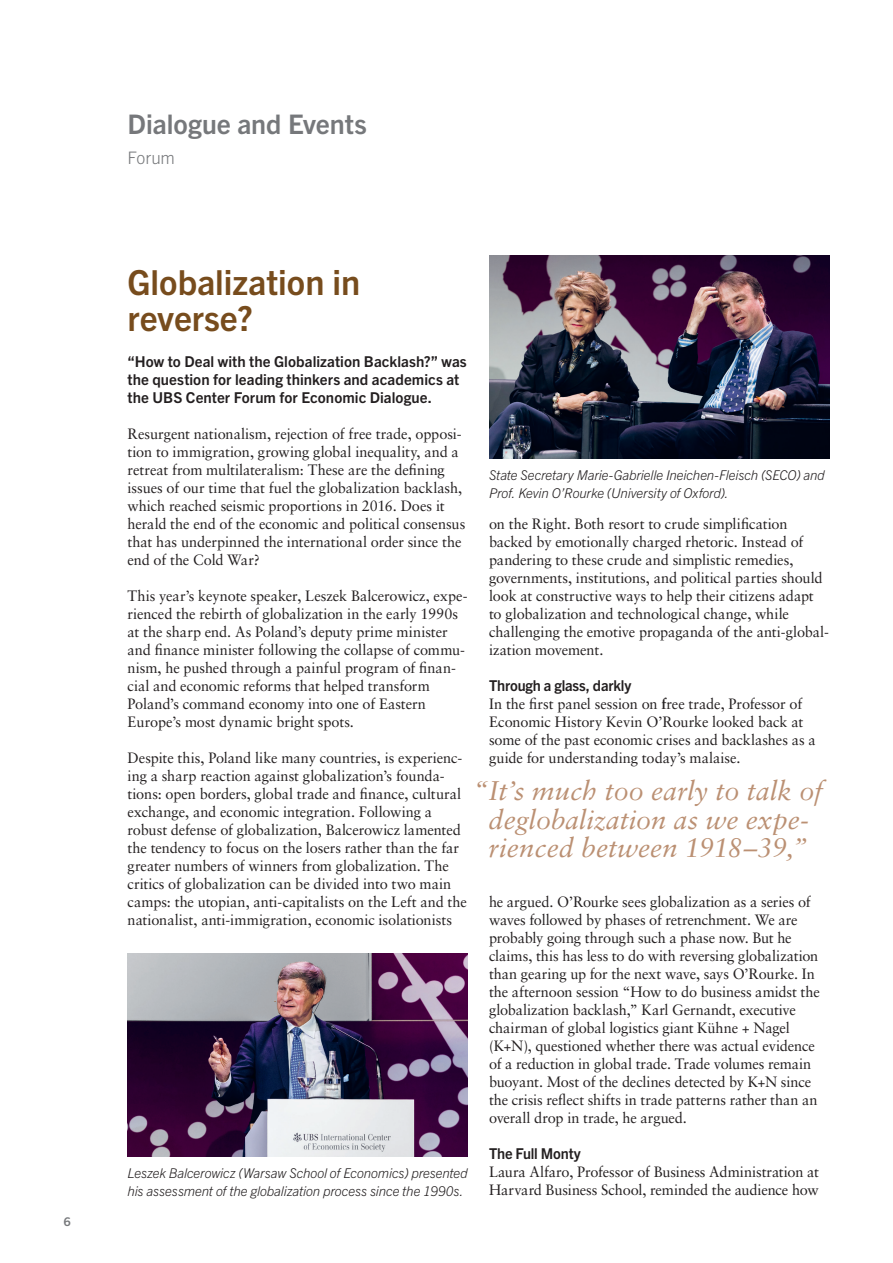
<style>
.page{position:relative;width:893px;height:1263px;background:#fff}
.page>*{position:absolute;margin:0;border:0;box-sizing:border-box;transform-origin:0 0}
.t1{font:700 34.5px/36px "Trade Gothic Next LT Pro";color:#774c1d}
.t2{font:italic 27px/28.5px "Sabon LT Pro";color:#bb9073;text-align:center}
.t3{font:700 27px "Trade Gothic Next LT Pro";color:#76787b}
.t4{font:300 17.25px "Trade Gothic Next LT Pro";letter-spacing:-.01em;color:#76787b}
.t5{font:15px/18px "Sabon LT Pro";letter-spacing:-.005em;color:#231f20}
.t6{font:700 15px/18px "Trade Gothic Next LT Pro";letter-spacing:.005em;color:#231f20}
.t7{font:italic 300 13.5px/18px "Trade Gothic Next LT Pro";letter-spacing:-.01em;color:#231f20}
.t8{font:700 12px "Trade Gothic Next LT Pro";color:#76787b}
.s1{font-weight:700}
</style>
<div class="page">
<img style="left:489px;top:256px;width:340px;height:203px">
<img style="left:128px;top:954px;width:340px;height:203px">
<p class="t8" style="left:64px;top:1214px;width:8px">6</p>
<h2 class="t3" style="left:128px;top:106px;width:241px">Dialogue and Events</h2>
<p class="t4" style="left:128px;top:146px;width:49px">Forum</p>
<h1 class="t1" style="left:128px;top:262px;width:234px">Globalization in reverse?</h1>
<p class="t6" style="left:128px;top:351px;width:341px">“How to Deal with the Globalization Backlash?” was the question for leading thinkers and academics at the UBS Center Forum for Economic Dialogue.</p>
<p class="t5" style="left:128px;top:424px;width:339px">Resurgent nationalism, rejection of free trade, opposi&shy;tion to immigration, growing global inequality, and a retreat from multilateralism: These are the defining issues of our time that fuel the globalization backlash, which reached seismic proportions in 2016. Does it herald the end of the economic and political consensus that has underpinned the international order since the end of the Cold War?</p>
<p class="t5" style="left:128px;top:586px;width:342px">This year’s keynote speaker, Leszek Balcerowicz, expe&shy;rienced the rebirth of globalization in the early 1990s at the sharp end. As Poland’s deputy prime minister and finance minister following the collapse of commu&shy;nism, he pushed through a painful program of finan&shy;cial and economic reforms that helped transform Poland’s command economy into one of Eastern Europe’s most dynamic bright spots.</p>
<p class="t5" style="left:128px;top:748px;width:341px">Despite this, Poland like many countries, is experienc&shy;ing a sharp reaction against globalization’s founda&shy;tions: open borders, global trade and finance, cultural exchange, and economic integration. Following a robust defense of globalization, Balcerowicz lamented the tendency to focus on the losers rather than the far greater numbers of winners from globalization. The critics of globalization can be divided into two main camps: the utopian, anti-capitalists on the Left and the nationalist, anti-immigration, economic isolationists</p>
<p class="t7" style="left:128px;top:1163px;width:342px">Leszek Balcerowicz (Warsaw School of Economics) presented his assessment of the globalization process since the 1990s.</p>
<p class="t7" style="left:489px;top:466px;width:337px">State Secretary Marie-Gabrielle Ineichen-Fleisch (SECO) and<br>Prof. Kevin O’Rourke (University of Oxford).</p>
<p class="t5" style="left:489px;top:514px;width:341px">on the Right. Both resort to crude simplification backed by emotionally charged rhetoric. Instead of pandering to these crude and simplistic remedies, governments, institutions, and political parties should look at constructive ways to help their citizens adapt to globalization and technological change, while challenging the emotive propaganda of the anti-global&shy;ization movement.</p>
<p class="t6" style="left:489px;top:675px;width:144px">Through a glass, darkly</p>
<p class="t5" style="left:489px;top:694px;width:328px">In the first panel session on <span class="s1">f</span>ree trade, Professor of Economic History Kevin O’Rourke looked back at some of the past economic crises and backlashes as a guide for understanding today’s malaise.</p>
<h2 class="t2" style="left:473px;top:776px;width:351px">“It’s much too early to talk of deglobalization as we expe&shy;rienced between 1918–39,”</h2>
<p class="t5" style="left:489px;top:892px;width:332px">he argued. O’Rourke sees globalization as a series of waves followed by phases of retrenchment. We are probably going through such a phase now. But he claims, this has less to do with reversing globalization than gearing up for the next wave, says O’Rourke. In the afternoon session “How to do business amidst the globalization backlash,” Karl Gernandt, executive chairman of global logistics giant Kühne + Nagel (K+N), questioned whether there was actual evidence of a reduction in global trade. Trade volumes remain buoyant. Most of the declines detected by K+N since the crisis reflect shifts in trade patterns rather than an overall drop in trade, he argued.</p>
<p class="t6" style="left:489px;top:1143px;width:93px">The Full Monty</p>
<p class="t5" style="left:489px;top:1162px;width:331px">Laura Alfaro, Professor of Business Administration at<br>Harvard Business School, reminded the audience how</p>
</div>
